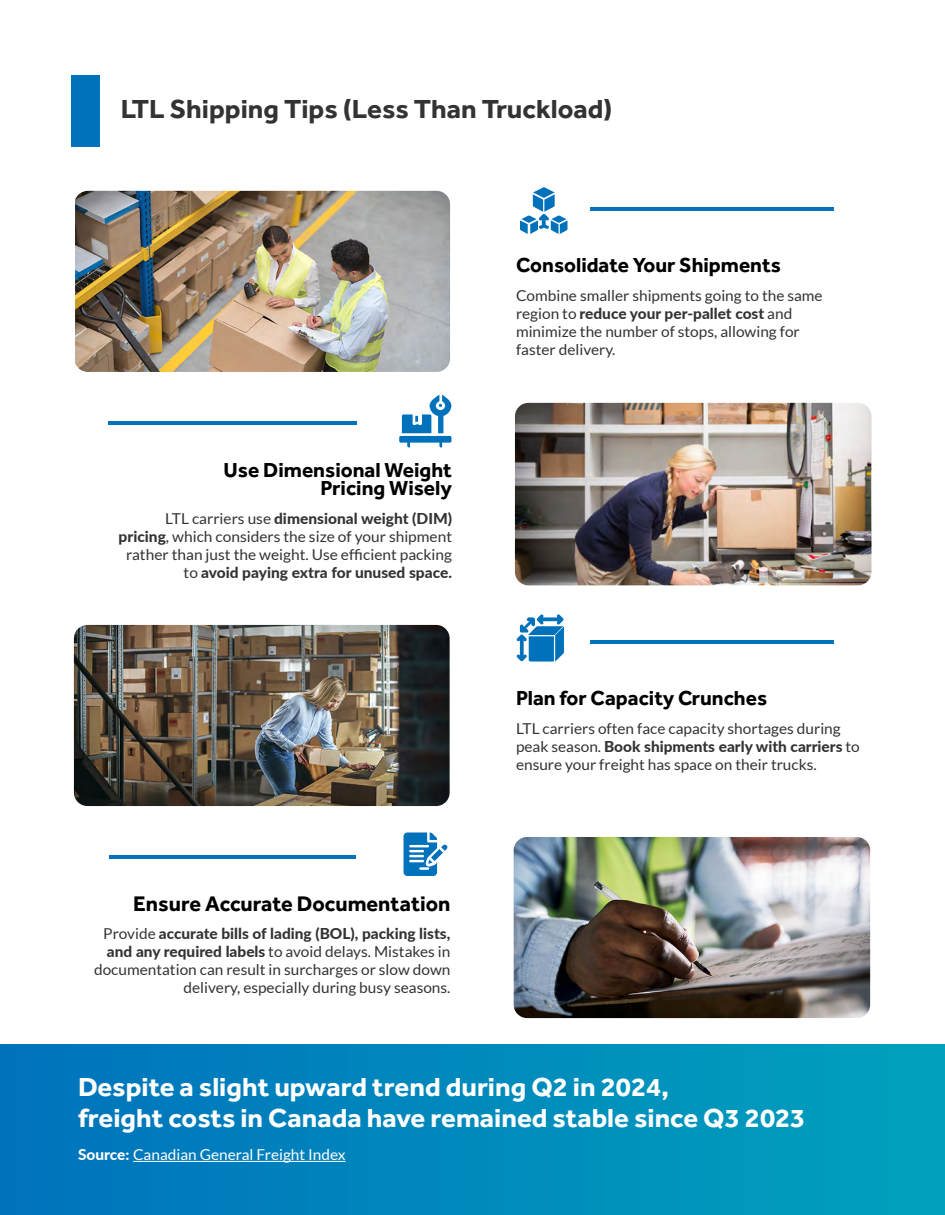
<style>
.page{position:relative;width:945px;height:1215px;background:#fff}
.page>*{position:absolute;margin:0;border:0;box-sizing:border-box;transform-origin:0 0}
.t1{font:700 27px/31.5px "Effra";color:#fff}
.t2{font:700 27px "Effra";color:#333}
.t3{font:700 21.9px "Effra";color:#000}
.t4{font:700 21px/17.7px "Effra";color:#000;text-align:right}
.t5{font:15px/18px "Lato";color:#333;text-align:right}
.t6{font:15px "Lato";color:#fff}
.s1{font-weight:800}
</style>
<div class="page">
<div style="left:0;top:1044px;width:945px;height:171px;background:linear-gradient(to right,#0072bc,#00a2bc)"></div>
<hr style="left:133px;top:1161px;width:213px;height:1px;background:#fff">
<hr style="left:109px;top:421px;width:248px;height:4px;background:#0072bc">
<img style="left:515px;top:403px;width:357px;height:182px">
<svg style="left:399px;top:395px;width:53px;height:53px"></svg>
<img style="left:75px;top:191px;width:375px;height:181px">
<hr style="left:591px;top:207px;width:243px;height:4px;background:#0072bc">
<hr style="left:109px;top:855px;width:247px;height:3px;background:#0072bc">
<svg style="left:404px;top:832px;width:44px;height:44px"></svg>
<img style="left:514px;top:837px;width:356px;height:181px">
<hr style="left:591px;top:640px;width:243px;height:4px;background:#0072bc">
<svg style="left:517px;top:614px;width:47px;height:48px"></svg>
<div style="left:71px;top:75px;width:29px;height:72px;background:#0072bc"></div>
<img style="left:74px;top:625px;width:376px;height:181px">
<svg style="left:520px;top:187px;width:47px;height:47px"></svg>
<div style="left:873px;top:1143px;width:72px;height:72px;background:#00a0bc"></div>
<h1 class="t2" style="left:121px;top:93px;width:493px">LTL Shipping Tips (Less Than Truckload)</h1>
<h3 class="t4" style="left:516px;top:255px;width:267px">Consolidate Your Shipments</h3>
<h3 class="t4" style="left:224px;top:461px;width:230px">Use Dimensional Weight<br>Pricing Wisely</h3>
<p class="t5" style="left:119px;top:509px;width:335px">LTL carriers use <span class="s1">dimensional weight (DIM) pricing</span>, which considers the size of your shipment rather than just the weight. Use efficient packing to <span class="s1">avoid paying extra for unused space.</span></p>
<h2 class="t3" style="left:133px;top:890px;width:319px">Ensure Accurate Documentation</h2>
<p class="t5" style="left:94px;top:925px;width:358px">Provide <span class="s1">accurate bills of lading (BOL), packing lists, and any required labels</span> to avoid delays. Mistakes in documentation can result in surcharges or slow down delivery, especially during busy seasons.</p>
<p class="t5" style="left:516px;top:286px;width:308px;text-align:left">Combine smaller shipments going to the same region to <span class="s1">reduce your per-pallet cost</span> and minimize the number of stops, allowing for faster delivery.</p>
<h3 class="t4" style="left:516px;top:689px;width:253px">Plan for Capacity Crunches</h3>
<p class="t5" style="left:516px;top:720px;width:345px;text-align:left">LTL carriers often face capacity shortages during peak season. <span class="s1">Book shipments early with carriers</span> to ensure your freight has space on their trucks.</p>
<h1 class="t1" style="left:78px;top:1070px;width:729px">Despite a slight upward trend during Q2 in 2024,<br>freight costs in Canada have remained stable since Q3 2023</h1>
<p class="t6" style="left:78px;top:1147px;width:269px"><span class="s1">Source:</span> Canadian General Freight Index</p>
</div>
